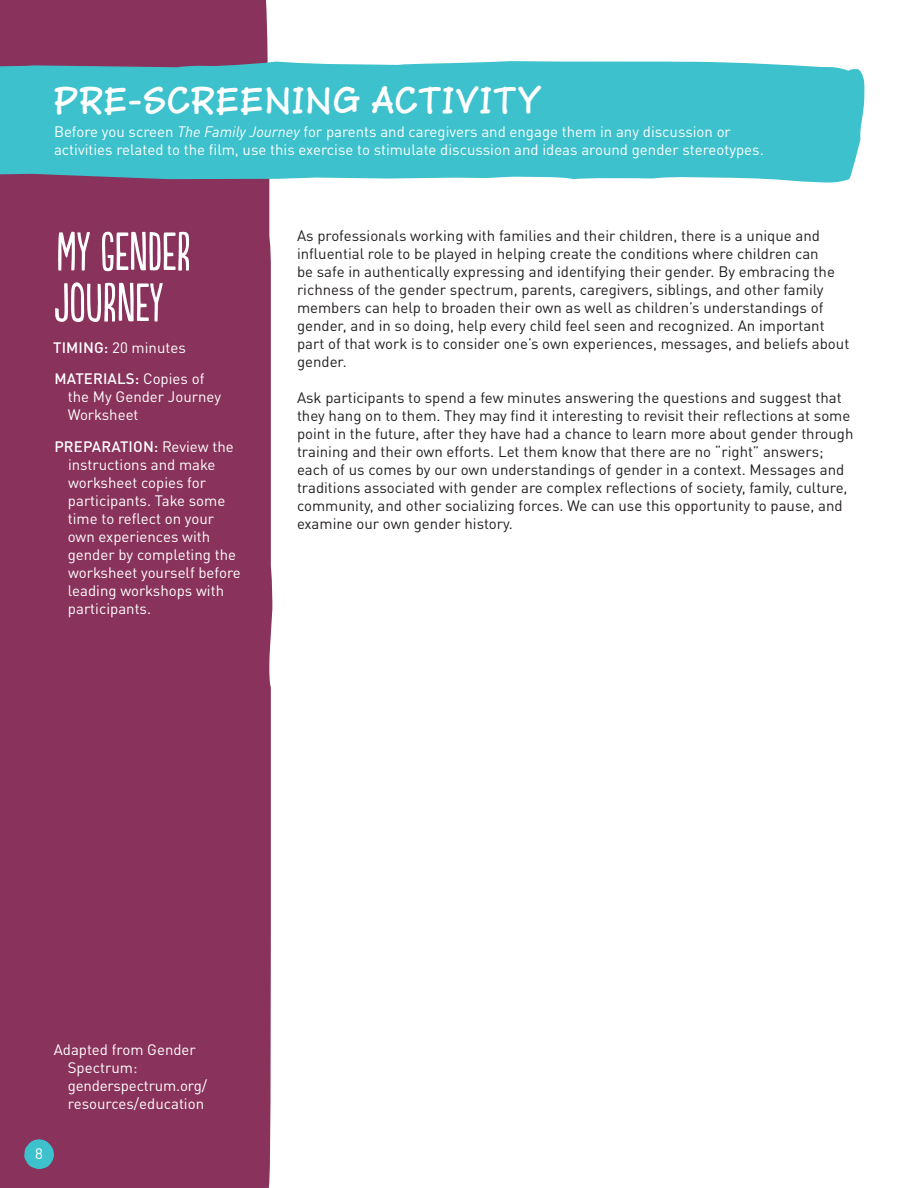
<style>
.page{position:relative;width:918px;height:1188px;background:#fff}
.page>*{position:absolute;margin:0;border:0;box-sizing:border-box;transform-origin:0 0}
.activity_title{font:51px/51px "Populaire";color:#fff}
.section_title{font:700 34.5px "Janie Hmk";letter-spacing:.04em;color:#fff}
.t1{font:15px/18px "DIN Pro";color:#231f20}
.activity_sidebar{font:15px/18px "DIN Pro";color:#fff}
.s1{font-style:italic}
.s2{font-weight:500}
</style>
<div class="page">
<div style="left:0;top:0;width:210px;height:1188px;background:#89325b"></div>
<div style="left:210px;top:0;width:62px;height:1188px;background:#89325b"></div>
<svg style="left:24px;top:1139px;width:30px;height:30px"></svg>
<svg style="left:0;top:61px;width:865px;height:122px;background:#47bfcb"></svg>
<p class="section_title" style="left:54px;top:77px;width:488px">PRE-SCREENING ACTIVITY</p>
<p class="activity_sidebar" style="left:54px;top:121px;width:711px">Before you screen <span class="s1">The Family Journey</span> for parents and caregivers and engage them in any discussion or activities related to the film, use this exercise to stimulate discussion and ideas around gender stereotypes.</p>
<p class="activity_title" style="left:54px;top:229px;width:138px">MY GENDER<br>JOURNEY</p>
<p class="activity_sidebar" style="left:53px;top:337px;width:134px"><span class="s2">TIMING:</span> 20 minutes</p>
<p class="activity_sidebar" style="left:68px;top:368px;width:155px;text-indent:-13px"><span class="s2">MATERIALS:</span> Copies of the My Gender Journey<br>Worksheet</p>
<p class="activity_sidebar" style="left:68px;top:436px;width:175px;text-indent:-13px"><span class="s2">PREPARATION:</span> Review the instructions and make worksheet copies for participants. Take some time to reflect on your own experiences with gender by completing the worksheet yourself before leading workshops with participants.</p>
<p class="t1" style="left:297px;top:225px;width:554px">As professionals working with families and their children, there is a unique and influential role to be played in helping create the conditions where children can<br>be safe in authentically expressing and identifying their gender. By embracing the richness of the gender spectrum, parents, caregivers, siblings, and other family members can help to broaden their own as well as children’s understandings of gender, and in so doing, help every child feel seen and recognized. An important part of that work is to consider one’s own experiences, messages, and beliefs about gender.</p>
<p class="t1" style="left:297px;top:387px;width:558px">Ask participants to spend a few minutes answering the questions and suggest that they hang on to them. They may find it interesting to revisit their reflections at some point in the future, after they have had a chance to learn more about gender through training and their own efforts. Let them know that there are no “right” answers; each of us comes by our own understandings of gender in a context. Messages and traditions associated with gender are complex reflections of society, family, culture, community, and other socializing forces. We can use this opportunity to pause, and examine our own gender history.</p>
<p class="activity_sidebar" style="left:68px;top:1039px;width:141px;text-indent:-14px">Adapted from Gender<br>Spectrum: genderspectrum.org/ resources/education</p>
<p class="activity_sidebar" style="left:35px;top:1143px;width:9px">8</p>
</div>
